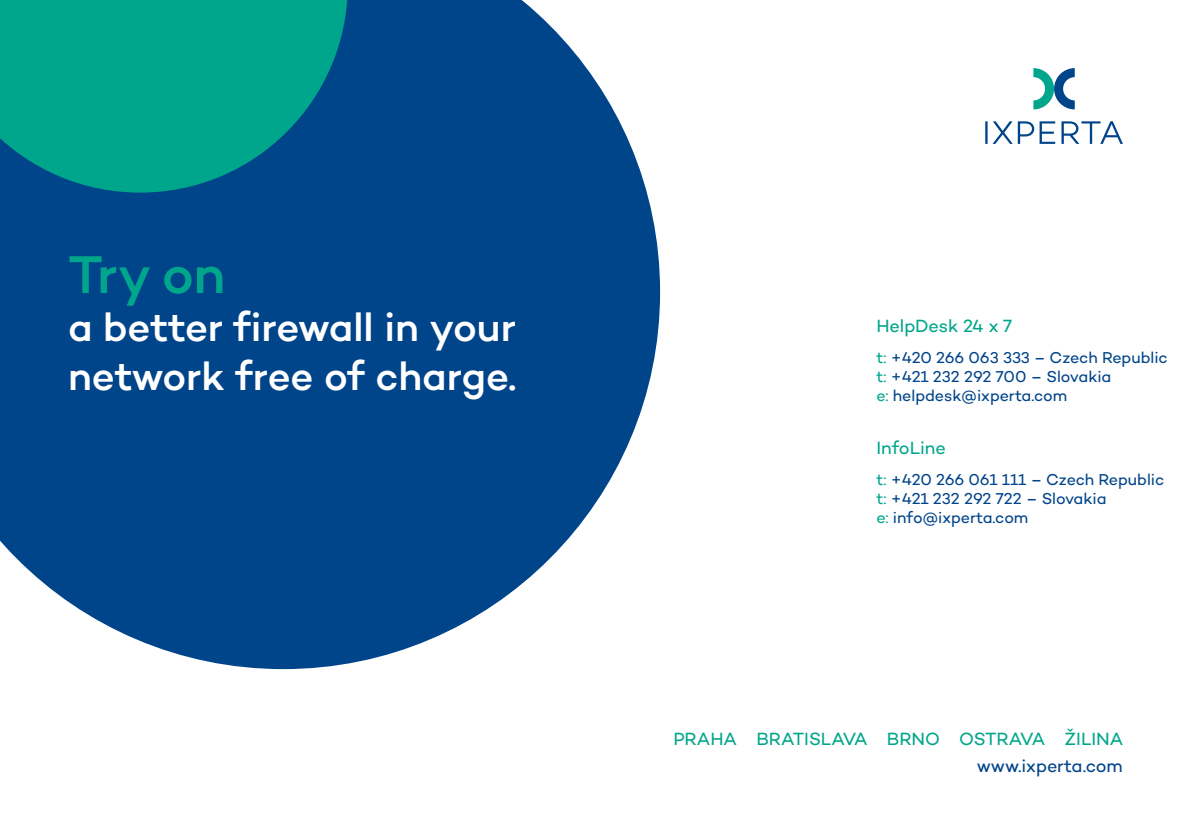
<style>
.page{position:relative;width:1191px;height:840px;background:#fff}
.page>*{position:absolute;margin:0;border:0;box-sizing:border-box;transform-origin:0 0}
.t1{font:500 54px "Campton";color:#00a68b}
.t2{font:500 40.2px/48.2px "Campton";letter-spacing:-.005em;color:#fff}
.t3{font:18px "Campton";color:#00a68b}
.t4{font:18px "Campton";letter-spacing:-.005em;color:#00448a}
.t5{font:16px/19.2px "Campton";letter-spacing:-.005em;color:#00448a}
.s1{color:#00a68b}
</style>
<div class="page">
<svg style="left:0;top:0;width:660px;height:668px;background:#235e9a"></svg>
<svg style="left:985px;top:121px;width:138px;height:23px"></svg>
<svg style="left:1033px;top:68px;width:41px;height:41px"></svg>
<svg style="left:0;top:0;width:348px;height:192px;background:#00958a"></svg>
<h1 class="t1" style="left:68px;top:240px;width:159px">Try on</h1>
<h2 class="t2" style="left:68px;top:302px;width:450px">a better firewall in your network free of charge.</h2>
<p class="t3" style="left:876px;top:314px;width:137px">HelpDesk 24 x 7</p>
<p class="t5" style="left:876px;top:347px;width:293px"><span class="s1">t:</span> +420 266 063 333 – Czech Republic <span class="s1">t:</span> +421 232 292 700 – Slovakia<br><span class="s1">e:</span> helpdesk@ixperta.com</p>
<p class="t3" style="left:876px;top:437px;width:71px">InfoLine</p>
<p class="t5" style="left:876px;top:469px;width:289px"><span class="s1">t:</span> +420 266 061 111 – Czech Republic <span class="s1">t:</span> +421 232 292 722 – Slovakia<br><span class="s1">e:</span> info@ixperta.com</p>
<p class="t3" style="left:673px;top:727px;width:451px">PRAHA BRATISLAVA BRNO OSTRAVA ŽILINA</p>
<p class="t4" style="left:976px;top:753px;width:148px">www.ixperta.com</p>
</div>
